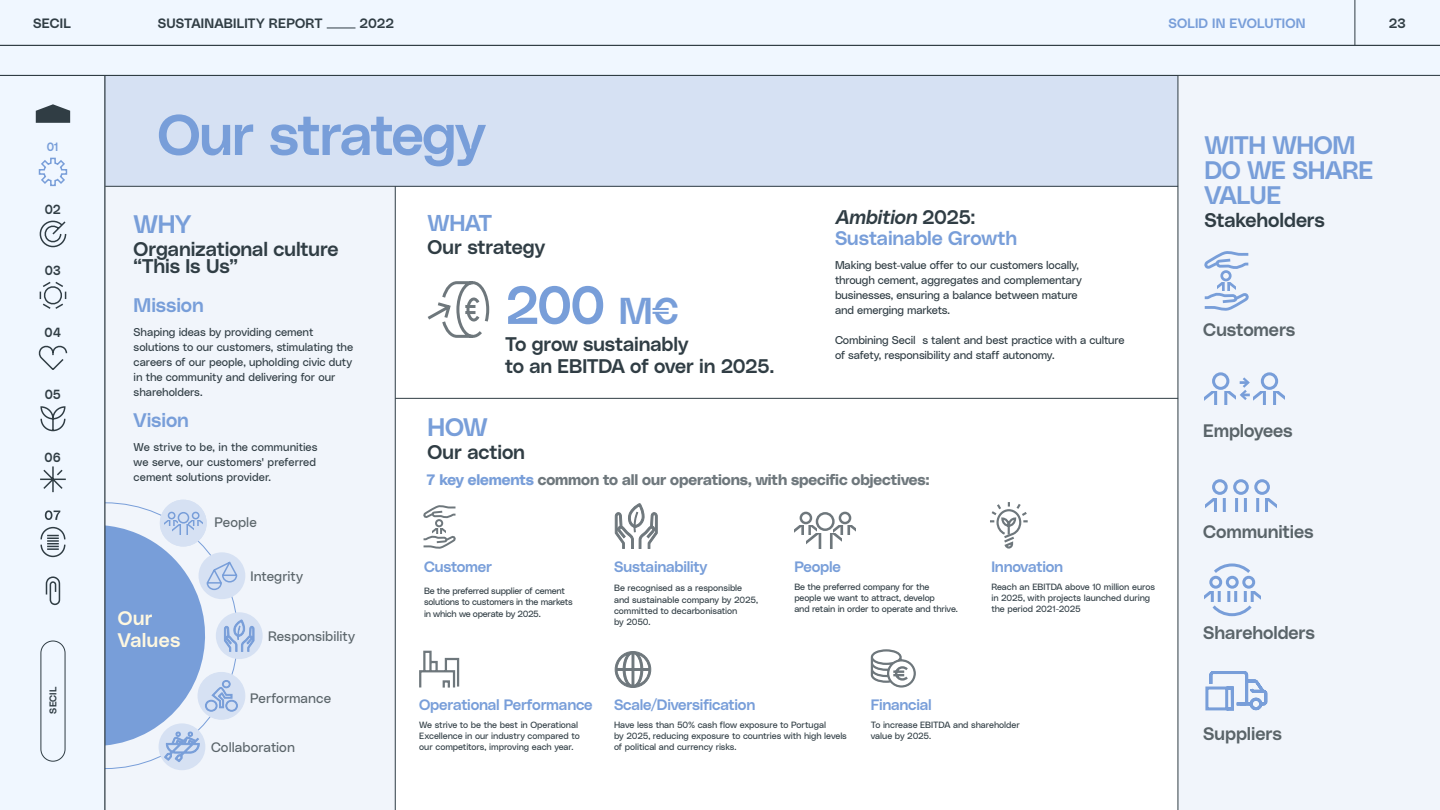
<style>
.page{position:relative;width:1440px;height:810px;background:#fff}
.page>*{position:absolute;margin:0;border:0;box-sizing:border-box;transform-origin:0 0}
.t1{font:57px "Poly Sans Median";letter-spacing:-.03em;color:#789ed9}
.t2{font:53.4px "Poly Sans Median";color:#789ed9}
.t3{font:25.2px/24.8px "Poly Sans Median";letter-spacing:-.02em;color:#789ed9}
.t4{font:22.8px "Poly Sans Median";color:#789ed9}
.t5{font:19.65px/17.6px "Poly Sans Median";letter-spacing:-.005em;color:#303d44}
.t6{font:19.58px/21.7px "Poly Sans Median";letter-spacing:-.01em;color:#303d44}
.t7{font:19.58px/21.7px "Poly Sans Median";letter-spacing:-.005em;color:#789ed9}
.t8{font:19.5px "Poly Sans Median";letter-spacing:-.005em;color:#789ed9}
.t9{font:19.5px/21.8px "Poly Sans Median";letter-spacing:.015em;color:#fff8e0}
.t10{font:18px "Poly Sans Median";letter-spacing:-.005em;color:#5a6469}
.t11{font:15px "Poly Sans Median";letter-spacing:-.015em;color:#789ed9}
.t12{font:15px "Poly Sans Bulky";letter-spacing:-.005em;color:#6e777c}
.t13{font:13.65px "Poly Sans Neutral";letter-spacing:.005em;color:#5a6469}
.t14{font:13.5px "Poly Sans Median";letter-spacing:.01em;color:#303d44}
.t15{font:13.5px "Poly Sans Median";letter-spacing:.015em;color:#789ed9}
.t16{font:13.2px "Poly Sans Median";color:#303d44;scale:.94 1}
.t17{font:12px "Poly Sans Median";color:#789ed9;scale:.94 1}
.t18{font:11.25px/15px "Poly Sans Neutral";letter-spacing:-.01em;color:#303d44}
.t19{font:9.75px "Poly Sans Median";letter-spacing:.01em;color:#303d44}
.t20{font:9px/11.2px "Poly Sans Neutral";letter-spacing:-.01em;color:#303d44}
.s1{font-size:37.2px}
.s2{font-style:italic;color:#303d44}
.s3{color:#303d44}
.s4{color:#789ed9}
</style>
<div class="page">
<div style="left:105px;top:0;width:1335px;height:75px;background:#f0f7ff"></div>
<div style="left:0;top:0;width:105px;height:810px;background:#f0f7ff"></div>
<hr style="left:1355px;top:0;width:1px;height:45px;background:#303d44">
<svg style="left:327px;top:28px;width:28px;height:1px"></svg>
<div style="left:41px;top:641px;width:24px;height:120px;border:1px solid #303d44;border-radius:12px"></div>
<svg style="left:36px;top:104px;width:34px;height:19px"></svg>
<svg style="left:38px;top:157px;width:30px;height:30px"></svg>
<svg style="left:46px;top:576px;width:14px;height:29px"></svg>
<svg style="left:38px;top:345px;width:30px;height:25px"></svg>
<svg style="left:39px;top:220px;width:28px;height:28px"></svg>
<svg style="left:40px;top:466px;width:26px;height:27px"></svg>
<svg style="left:39px;top:281px;width:28px;height:28px"></svg>
<svg style="left:40px;top:406px;width:26px;height:26px"></svg>
<svg style="left:45px;top:510px;width:15px;height:10px"></svg>
<svg style="left:40px;top:526px;width:26px;height:32px"></svg>
<div style="left:1178px;top:76px;width:262px;height:734px;background:#f1f5fb"></div>
<div style="left:105px;top:76px;width:1073px;height:110px;background:#d6e1f3"></div>
<div style="left:105px;top:186px;width:290px;height:624px;background:#f1f5fb"></div>
<hr style="left:1178px;top:76px;width:1px;height:734px;background:#303d44">
<hr style="left:105px;top:186px;width:1073px;height:1px;background:#303d44">
<hr style="left:395px;top:398px;width:783px;height:1px;background:#303d44">
<div style="left:1233px;top:479px;width:16px;height:16px;border:3px solid #789ed9;border-radius:50%"></div>
<svg style="left:1235px;top:498px;width:3px;height:13px"></svg>
<svg style="left:1244px;top:498px;width:3px;height:13px"></svg>
<div style="left:1212px;top:479px;width:16px;height:16px;border:3px solid #789ed9;border-radius:50%"></div>
<svg style="left:1205px;top:498px;width:21px;height:13px"></svg>
<div style="left:1254px;top:479px;width:16px;height:16px;border:3px solid #789ed9;border-radius:50%"></div>
<svg style="left:1256px;top:498px;width:21px;height:13px"></svg>
<svg style="left:1204px;top:563px;width:56px;height:54px"></svg>
<svg style="left:419px;top:650px;width:41px;height:38px"></svg>
<div style="left:216px;top:612px;width:47px;height:47px;background:#d6e1f3;border-radius:50%"></div>
<hr style="left:395px;top:186px;width:1px;height:624px;background:#303d44">
<svg style="left:427px;top:281px;width:63px;height:57px"></svg>
<svg style="left:1205px;top:671px;width:63px;height:40px"></svg>
<hr style="left:105px;top:75px;width:1px;height:735px;background:#303d44">
<hr style="left:0;top:45px;width:1440px;height:1px;background:#303d44">
<hr style="left:0;top:75px;width:1440px;height:1px;background:#303d44">
<svg style="left:990px;top:502px;width:38px;height:47px"></svg>
<svg style="left:423px;top:505px;width:33px;height:16px"></svg>
<div style="left:435px;top:519px;width:8px;height:8px;border:2px solid #6e777c;border-radius:50%"></div>
<svg style="left:423px;top:528px;width:33px;height:21px"></svg>
<svg style="left:1204px;top:251px;width:45px;height:20px"></svg>
<div style="left:1220px;top:270px;width:12px;height:11px;border:3px solid #789ed9;border-radius:50%"></div>
<svg style="left:1204px;top:283px;width:45px;height:28px"></svg>
<svg style="left:870px;top:649px;width:46px;height:39px"></svg>
<svg style="left:615px;top:651px;width:36px;height:37px"></svg>
<div style="left:816px;top:512px;width:19px;height:19px;border:2px solid #6e777c;border-radius:50%"></div>
<div style="left:800px;top:512px;width:12px;height:12px;border:2px solid #6e777c;border-radius:50%"></div>
<svg style="left:794px;top:525px;width:29px;height:24px"></svg>
<div style="left:839px;top:512px;width:12px;height:12px;border:2px solid #6e777c;border-radius:50%"></div>
<svg style="left:829px;top:525px;width:26px;height:24px"></svg>
<svg style="left:615px;top:503px;width:43px;height:46px"></svg>
<div style="left:1212px;top:372px;width:17px;height:18px;border:3px solid #789ed9;border-radius:50%"></div>
<div style="left:1261px;top:372px;width:17px;height:18px;border:3px solid #789ed9;border-radius:50%"></div>
<svg style="left:1204px;top:375px;width:80px;height:30px"></svg>
<svg style="left:104px;top:502px;width:150px;height:267px"></svg>
<h3 class="t14" style="left:33px;top:13px;width:39px">SECIL</h3>
<h3 class="t14" style="left:158px;top:13px;width:166px">SUSTAINABILITY REPORT</h3>
<h3 class="t14" style="left:360px;top:13px;width:36px">2022</h3>
<h3 class="t15" style="left:1169px;top:13px;width:138px">SOLID IN EVOLUTION</h3>
<h3 class="t14" style="left:1389px;top:13px;width:19px">23</h3>
<h3 class="t17" style="left:47px;top:137px;width:14px">01</h3>
<h3 class="t16" style="left:45px;top:199px;width:19px">02</h3>
<h3 class="t16" style="left:45px;top:260px;width:19px">03</h3>
<h3 class="t16" style="left:45px;top:322px;width:19px">04</h3>
<h3 class="t16" style="left:45px;top:384px;width:19px">05</h3>
<h3 class="t16" style="left:45px;top:447px;width:19px">06</h3>
<p class="t19" style="left:45px;top:714px;width:28px;rotate:-90deg">SECIL</p>
<h1 class="t1" style="left:158px;top:91px;width:330px">Our strategy</h1>
<h3 class="t3" style="left:134px;top:209px;width:59px">WHY</h3>
<h3 class="t5" style="left:134px;top:238px;width:207px">Organizational culture “This Is Us”</h3>
<h3 class="t8" style="left:134px;top:290px;width:72px">Mission</h3>
<p class="t18" style="left:134px;top:323px;width:221px">Shaping ideas by providing cement solutions to our customers, stimulating the careers of our people, upholding civic duty in the community and delivering for our shareholders.</p>
<h3 class="t8" style="left:134px;top:405px;width:57px">Vision</h3>
<p class="t18" style="left:134px;top:438px;width:185px">We strive to be, in the communities we serve, our customers' preferred cement solutions provider.</p>
<h3 class="t13" style="left:215px;top:512px;width:44px">People</h3>
<h3 class="t9" style="left:118px;top:606px;width:64px">Our<br>Values</h3>
<h3 class="t13" style="left:251px;top:566px;width:54px">Integrity</h3>
<h3 class="t13" style="left:268px;top:626px;width:89px">Responsibility</h3>
<h3 class="t13" style="left:250px;top:688px;width:82px">Performance</h3>
<h3 class="t13" style="left:211px;top:737px;width:85px">Collaboration</h3>
<h3 class="t4" style="left:428px;top:205px;width:66px">WHAT</h3>
<h3 class="t5" style="left:428px;top:236px;width:119px">Our strategy</h3>
<h2 class="t2" style="left:505px;top:264px;width:175px">200 <span class="s1">M€</span></h2>
<h3 class="t6" style="left:505px;top:332px;width:270px">To grow sustainably<br>to an EBITDA of over in 2025.</h3>
<h3 class="t7" style="left:835px;top:204px;width:184px"><span class="s2">Ambition</span> <span class="s3">2 0 2 5 :<br></span>Sustainable Growth</h3>
<p class="t18" style="left:835px;top:257px;width:248px">Making best-value offer to our customers locally, through cement, aggregates and complementary businesses, ensuring a balance between mature and emerging markets.</p>
<p class="t18" style="left:835px;top:332px;width:291px">Combining Secil´s talent and best practice with a culture of safety, responsibility and staff autonomy.</p>
<h3 class="t3" style="left:428px;top:413px;width:62px">HOW</h3>
<h3 class="t5" style="left:428px;top:442px;width:99px">Our action</h3>
<h3 class="t12" style="left:427px;top:468px;width:504px"><span class="s4">7 key elements</span> common to all our operations, with specific objectives:</h3>
<h3 class="t11" style="left:424px;top:555px;width:70px">Customer</h3>
<p class="t20" style="left:424px;top:585px;width:150px">Be the preferred supplier of cement solutions to customers in the markets in which we operate by 2025.</p>
<h3 class="t11" style="left:614px;top:555px;width:95px">Sustainability</h3>
<p class="t20" style="left:614px;top:582px;width:146px">Be recognised as a responsible and sustainable company by 2025, committed to decarbonisation<br>by 2050.</p>
<h3 class="t11" style="left:794px;top:555px;width:48px">People</h3>
<p class="t20" style="left:794px;top:580px;width:165px">Be the preferred company for the people we want to attract, develop<br>and retain in order to operate and thrive.</p>
<h3 class="t11" style="left:991px;top:555px;width:73px">Innovation</h3>
<p class="t20" style="left:991px;top:580px;width:165px">Reach an EBITDA above 10 million euros in 2025, with projects launched during the period 2021-2025</p>
<h3 class="t11" style="left:419px;top:693px;width:175px">Operational Performance</h3>
<p class="t20" style="left:419px;top:718px;width:162px">We strive to be the best in Operational<br>Excellence in our industry compared to our competitors, improving each year.</p>
<h3 class="t11" style="left:614px;top:693px;width:143px">Scale/Diversification</h3>
<p class="t20" style="left:614px;top:718px;width:234px">Have less than 50% cash flow exposure to Portugal<br>by 2025, reducing exposure to countries with high levels of political and currency risks.</p>
<h3 class="t11" style="left:871px;top:693px;width:63px">Financial</h3>
<p class="t20" style="left:871px;top:718px;width:151px">To increase EBITDA and shareholder value by 2025.</p>
<h3 class="t3" style="left:1204px;top:131px;width:171px">WITH WHOM<br>DO WE SHARE<br>VALUE</h3>
<h3 class="t5" style="left:1204px;top:209px;width:122px">Stakeholders</h3>
<h3 class="t10" style="left:1203px;top:316px;width:94px">Customers</h3>
<h3 class="t10" style="left:1203px;top:417px;width:91px">Employees</h3>
<h3 class="t10" style="left:1203px;top:518px;width:112px">Communities</h3>
<h3 class="t10" style="left:1203px;top:619px;width:113px">Shareholders</h3>
<h3 class="t10" style="left:1203px;top:720px;width:80px">Suppliers</h3>
</div>
